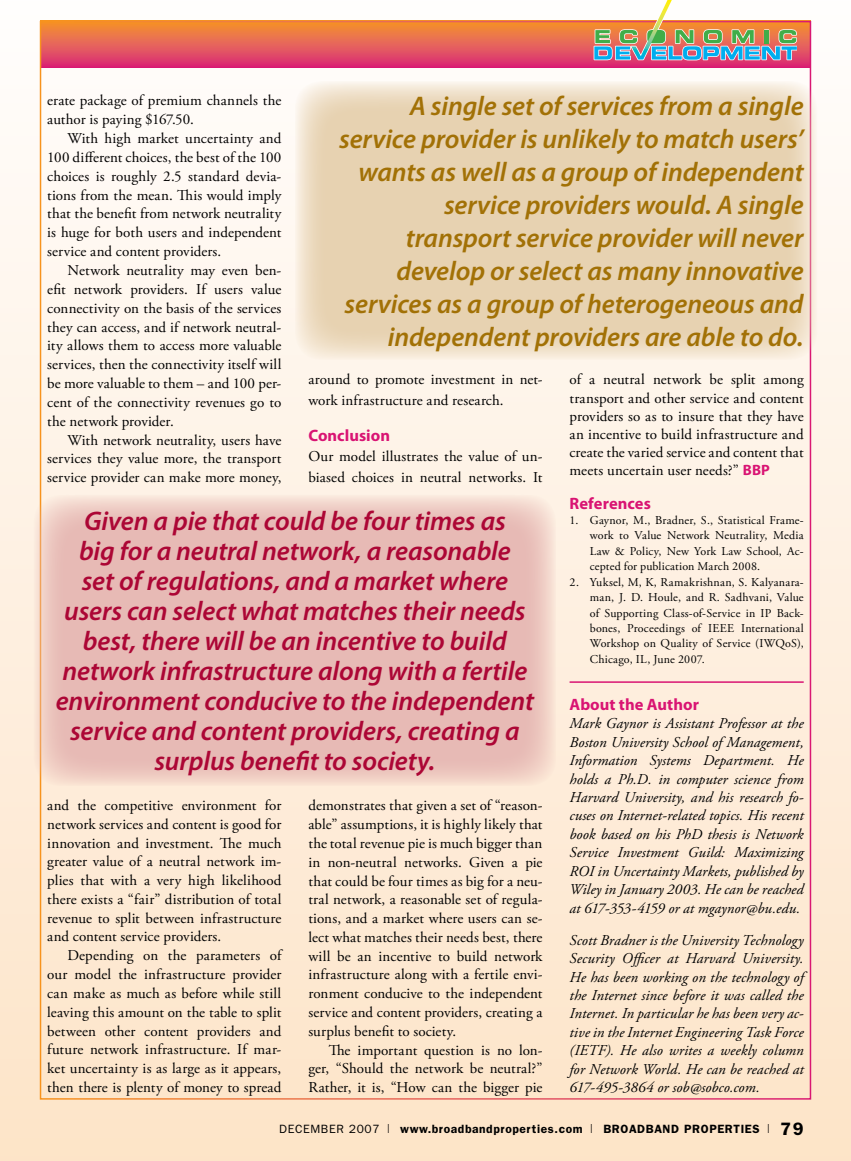
<style>
.page{position:relative;width:851px;height:1161px;background:#fff}
.page>*{position:absolute;margin:0;border:0;box-sizing:border-box;transform-origin:0 0}
.t1{font:italic 600 27px/30px "Myriad Pro";letter-spacing:-.005em;color:#ac0635;text-align:center}
.t2{font:italic 600 27px/33px "Myriad Pro";letter-spacing:-.005em;color:#a27106;text-align:right}
.t3{font:700 16.5px "Myriad Pro";color:#d91473}
.t4{font:15px/18.8px "Adobe Garamond Pro";letter-spacing:.005em;color:#000;text-align:justify}
.t5{font:italic 15px/18.5px "Adobe Garamond Pro";letter-spacing:.005em;color:#000;text-align:justify}
.t6{font:12px/15.5px "Adobe Garamond Pro";letter-spacing:.015em;color:#000;text-align:justify}
.t7{font:600 12px "Franklin Gothic";letter-spacing:.05em;color:#000}
.s1{font-family:"Myriad Pro";font-weight:700;color:#d91473}
.s2{font-weight:400}
.s3{font-family:"Helvetica";font-weight:300;font-stretch:condensed}
.s4{font-size:18px}
</style>
<div class="page">
<div style="left:0;top:0;width:850px;height:1161px;background:linear-gradient(to bottom,#fff9f6,#fde4c9)"></div>
<svg style="left:43px;top:24px;width:765px;height:44px;background:#e55a59"></svg>
<svg style="left:593px;top:0;width:203px;height:62px"></svg>
<svg style="left:295px;top:81px;width:522px;height:279px;background:#e9d6b8"></svg>
<hr style="left:569px;top:681px;width:234px;height:2px;background:#d91473">
<svg style="left:34px;top:495px;width:522px;height:291px;background:#e9bfb8"></svg>
<p class="t4" style="left:47px;top:92px;width:235px">erate package of premium channels the author is paying $167.50.</p>
<p class="t4" style="left:47px;top:129px;width:236px;text-indent:20px">With high market uncertainty and 100 different choices, the best of the 100 choices is roughly 2.5 standard devia&shy;tions from the mean. This would imply that the benefit from network neutrality is huge for both users and independent service and content providers.</p>
<p class="t4" style="left:47px;top:261px;width:236px;text-indent:20px">Network neutrality may even ben&shy;efit network providers. If users value connectivity on the basis of the services they can access, and if network neutral&shy;ity allows them to access more valuable services, then the connectivity itself will be more valuable to them – and 100 per&shy;cent of the connectivity revenues go to the network provider.</p>
<p class="t4" style="left:47px;top:431px;width:236px;text-indent:20px">With network neutrality, users have services they value more, the transport service provider can make more money,</p>
<p class="t2" style="left:339px;top:89px;width:466px">A single set of services from a single service provider is unlikely to match users’ wants as well as a group of independent service providers would. A single transport service provider will never develop or select as many innovative services as a group of heterogeneous and independent providers are able to do.</p>
<p class="t4" style="left:308px;top:370px;width:236px;line-height:20.9px">around to promote investment in net&shy;work infrastructure and research.</p>
<p class="t3" style="left:308px;top:425px;width:83px">Conclusion</p>
<p class="t4" style="left:308px;top:447px;width:236px;line-height:20.5px">Our model illustrates the value of un&shy;biased choices in neutral networks. It</p>
<p class="t4" style="left:569px;top:371px;width:236px;line-height:18.1px">of a neutral network be split among transport and other service and content providers so as to insure that they have an incentive to build infrastructure and create the varied service and content that meets uncertain user needs?” <span class="s1">BBP</span></p>
<p class="t3" style="left:569px;top:492px;width:83px">References</p>
<p class="t6" style="left:590px;top:513px;width:215px;text-indent:-20px">1. Gaynor, M., Bradner, S., Statistical Frame&shy;work to Value Network Neutrality, Media Law &amp; Policy, New York Law School, Ac&shy;cepted for publication March 2008.</p>
<p class="t6" style="left:590px;top:575px;width:215px;text-indent:-20px">2. Yuksel, M, K, Ramakrishnan, S. Kalyanara&shy;man, J. D. Houle, and R. Sadhvani, Value of Supporting Class-of-Service in IP Back&shy;bones, Proceedings of IEEE International Workshop on Quality of Service (IWQoS), Chicago, IL, June 2007.</p>
<p class="t3" style="left:569px;top:694px;width:131px">About the Author</p>
<p class="t5" style="left:569px;top:715px;width:236px">Mark Gaynor is Assistant Professor at the Boston University School of Management, Information Systems Department. He holds a Ph.D. in computer science from Harvard University, and his research fo&shy;cuses on Internet-related topics. His recent book based on his PhD thesis is Network Service Investment Guild: Maximizing ROI in Uncertainty Markets, published by Wiley in January 2003. He can be reached at 617-353-4159 or at mgaynor@bu.edu.</p>
<p class="t5" style="left:569px;top:931px;width:236px">Scott Bradner is the University Technology Security Officer at Harvard University.<br>He has been working on the technology of the Internet since before it was called the Internet. In particular he has been very ac&shy;tive in the Internet Engineering Task Force (IETF). He also writes a weekly column for Network World. He can be reached at 617-495-3864 or sob@sobco.com.</p>
<p class="t1" style="left:56px;top:506px;width:480px">Given a pie that could be four times as<br>big for a neutral network, a reasonable<br>set of regulations, and a market where users can select what matches their needs best, there will be an incentive to build network infrastructure along with a fertile environment conducive to the independent service and content providers, creating a surplus benefit to society.</p>
<p class="t4" style="left:47px;top:797px;width:236px">and the competitive environment for network services and content is good for innovation and investment. The much greater value of a neutral network im&shy;plies that with a very high likelihood there exists a “fair” distribution of total revenue to split between infrastructure and content service providers.</p>
<p class="t4" style="left:47px;top:946px;width:236px;text-indent:20px">Depending on the parameters of our model the infrastructure provider can make as much as before while still leaving this amount on the table to split between other content providers and future network infrastructure. If mar&shy;ket uncertainty is as large as it appears, then there is plenty of money to spread</p>
<p class="t4" style="left:308px;top:797px;width:236px">demonstrates that given a set of “reason&shy;able” assumptions, it is highly likely that the total revenue pie is much bigger than in non-neutral networks. Given a pie that could be four times as big for a neu&shy;tral network, a reasonable set of regula&shy;tions, and a market where users can se&shy;lect what matches their needs best, there will be an incentive to build network infrastructure along with a fertile envi&shy;ronment conducive to the independent service and content providers, creating a surplus benefit to society.</p>
<p class="t4" style="left:308px;top:1041px;width:236px;text-indent:20px">The important question is no lon&shy;ger, “Should the network be neutral?” Rather, it is, “How can the bigger pie</p>
<p class="t7" style="left:279px;top:1122px;width:526px"><span class="s2">DECEMBER 2007</span> <span class="s3">|</span> www.broadbandproperties.com <span class="s3">|</span> BROADBAND PROPERTIES <span class="s3">|</span> <span class="s4">79</span></p>
</div>
